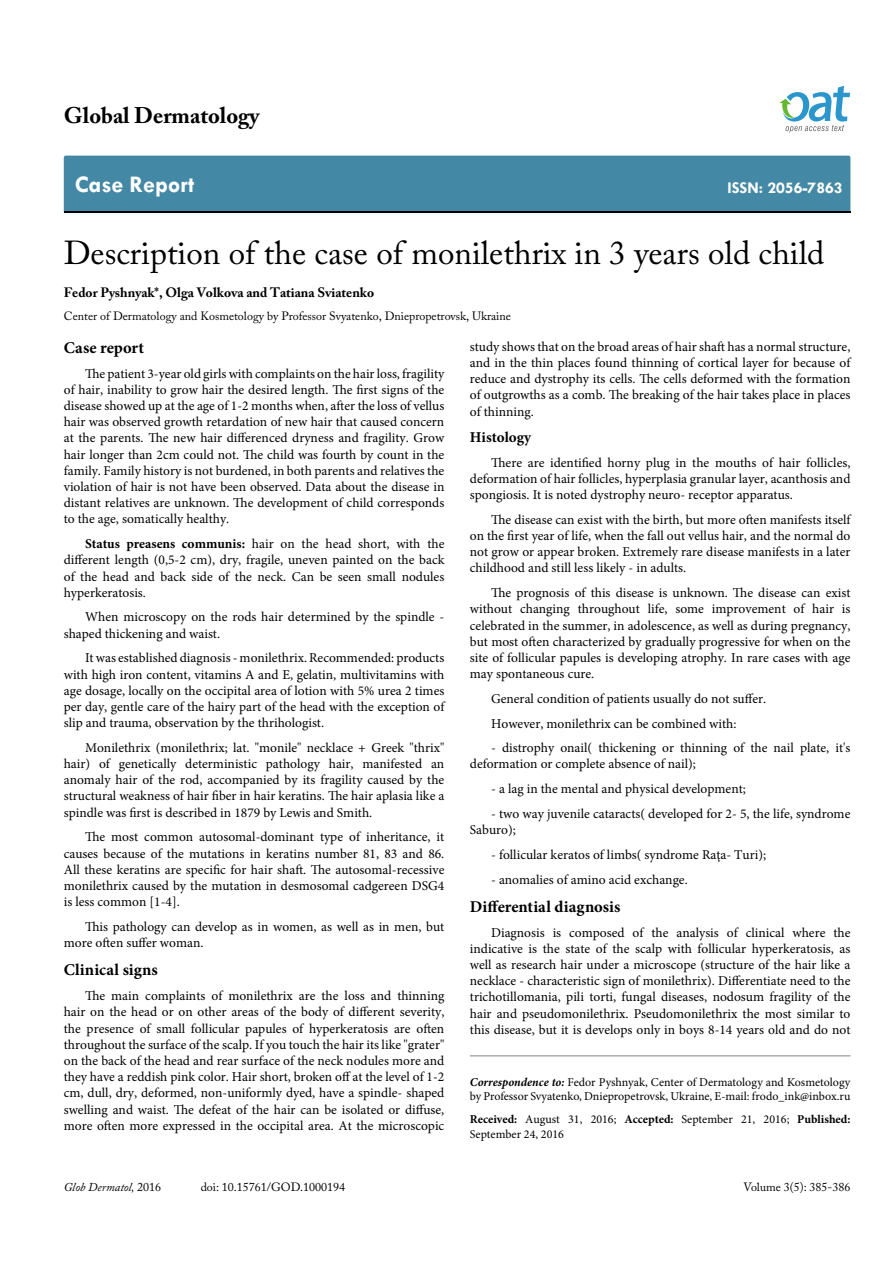
<style>
.page{position:relative;width:893px;height:1263px;background:#fff}
.page>*{position:absolute;margin:0;border:0;box-sizing:border-box;transform-origin:0 0}
.t1{font:33px "Adobe Caslon Pro";color:#000}
.t2{font:700 24px "Tw Cen";color:#fff}
.t3{font:700 22.5px "Adobe Caslon Pro";color:#000}
.t4{font:700 16.5px "Minion Pro";letter-spacing:.005em;color:#000}
.t5{font:700 16.5px "Tw Cen";color:#fff}
.t6{font:700 15px "Minion Pro";color:#000}
.t7{font:13.5px/16.2px "Minion Pro";color:#000;text-align:justify}
.t8{font:700 13.5px "Adobe Caslon Pro";color:#000}
.t9{font:12px/14.4px "Minion Pro";color:#000}
.t10{font:12px "Adobe Caslon Pro";color:#000}
.t11{font:italic 12px "Adobe Caslon Pro";color:#000}
.s1{font-weight:700}
.s2{font-weight:700;font-style:italic}
.s3{font-style:normal}
</style>
<div class="page">
<div style="left:64px;top:156px;width:786px;height:56px;background:#4389a5"></div>
<svg style="left:779px;top:86px;width:71px;height:47px"></svg>
<hr style="left:470px;top:1055px;width:380px;height:1px;background:#808285">
<h3 class="t3" style="left:64px;top:102px;width:197px">Global Dermatology</h3>
<h2 class="t2" style="left:75px;top:170px;width:121px">Case Report</h2>
<p class="t5" style="left:727px;top:178px;width:117px">ISSN: 2056-7863</p>
<h1 class="t1" style="left:64px;top:233px;width:762px">Description of the case of monilethrix in 3 years old child</h1>
<p class="t8" style="left:64px;top:284px;width:312px">Fedor Pyshnyak*, Olga Volkova and Tatiana Sviatenko</p>
<p class="t10" style="left:64px;top:308px;width:449px">Center of Dermatology and Kosmetology by Professor Svyatenko, Dniepropetrovsk, Ukraine</p>
<p class="t4" style="left:64px;top:336px;width:82px">Case report</p>
<p class="t7" style="left:64px;top:365px;width:382px;text-indent:21px">The patient 3-year old girls with complaints on the hair loss, fragility of hair, inability to grow hair the desired length. The first signs of the disease showed up at the age of 1-2 months when, after the loss of vellus hair was observed growth retardation of new hair that caused concern at the parents. The new hair differenced dryness and fragility. Grow hair longer than 2cm could not. The child was fourth by count in the family. Family history is not burdened, in both parents and relatives the violation of hair is not have been observed. Data about the disease in distant relatives are unknown. The development of child corresponds to the age, somatically healthy.</p>
<p class="t7" style="left:64px;top:536px;width:382px;text-indent:21px"><span class="s1">Status preasens communis:</span> hair on the head short, with the different length (0,5-2 cm), dry, fragile, uneven painted on the back of the head and back side of the neck. Can be seen small nodules hyperkeratosis.</p>
<p class="t7" style="left:64px;top:609px;width:382px;text-indent:21px">When microscopy on the rods hair determined by the spindle - shaped thickening and waist.</p>
<p class="t7" style="left:64px;top:650px;width:382px;text-indent:21px">It was established diagnosis - monilethrix. Recommended: products with high iron content, vitamins A and E, gelatin, multivitamins with age dosage, locally on the occipital area of lotion with 5% urea 2 times per day, gentle care of the hairy part of the head with the exception of slip and trauma, observation by the thrihologist.</p>
<p class="t7" style="left:64px;top:739px;width:382px;text-indent:21px">Monilethrix (monilethrix; lat. "monile" necklace + Greek "thrix" hair) of genetically deterministic pathology hair, manifested an anomaly hair of the rod, accompanied by its fragility caused by the structural weakness of hair fiber in hair keratins. The hair aplasia like a spindle was first is described in 1879 by Lewis and Smith.</p>
<p class="t7" style="left:64px;top:829px;width:382px;text-indent:21px">The most common autosomal-dominant type of inheritance, it causes because of the mutations in keratins number 81, 83 and 86.<br>All these keratins are specific for hair shaft. The autosomal-recessive monilethrix caused by the mutation in desmosomal cadgereen DSG4 is less common [1-4].</p>
<p class="t7" style="left:64px;top:918px;width:382px;text-indent:21px">This pathology can develop as in women, as well as in men, but more often suffer woman.</p>
<p class="t4" style="left:64px;top:958px;width:96px">Clinical signs</p>
<p class="t7" style="left:64px;top:988px;width:382px;text-indent:21px">The main complaints of monilethrix are the loss and thinning hair on the head or on other areas of the body of different severity, the presence of small follicular papules of hyperkeratosis are often throughout the surface of the scalp. If you touch the hair its like "grater" on the back of the head and rear surface of the neck nodules more and they have a reddish pink color. Hair short, broken off at the level of 1-2 cm, dull, dry, deformed, non-uniformly dyed, have a spindle- shaped swelling and waist. The defeat of the hair can be isolated or diffuse, more often more expressed in the occipital area. At the microscopic</p>
<p class="t7" style="left:470px;top:338px;width:382px">study shows that on the broad areas of hair shaft has a normal structure, and in the thin places found thinning of cortical layer for because of reduce and dystrophy its cells. The cells deformed with the formation of outgrowths as a comb. The breaking of the hair takes place in places of thinning.</p>
<p class="t6" style="left:470px;top:427px;width:63px">Histology</p>
<p class="t7" style="left:470px;top:454px;width:382px;text-indent:21px">There are identified horny plug in the mouths of hair follicles, deformation of hair follicles, hyperplasia granular layer, acanthosis and spongiosis. It is noted dystrophy neuro- receptor apparatus.</p>
<p class="t7" style="left:470px;top:511px;width:382px;text-indent:21px">The disease can exist with the birth, but more often manifests itself on the first year of life, when the fall out vellus hair, and the normal do not grow or appear broken. Extremely rare disease manifests in a later childhood and still less likely - in adults.</p>
<p class="t7" style="left:470px;top:585px;width:382px;text-indent:21px">The prognosis of this disease is unknown. The disease can exist without changing throughout life, some improvement of hair is celebrated in the summer, in adolescence, as well as during pregnancy, but most often characterized by gradually progressive for when on the site of follicular papules is developing atrophy. In rare cases with age may spontaneous cure.</p>
<p class="t7" style="left:491px;top:686px;width:277px;line-height:24.8px">General condition of patients usually do not suffer.<br>However, monilethrix can be combined with:</p>
<p class="t7" style="left:470px;top:740px;width:382px;text-indent:21px">- distrophy onail( thickening or thinning of the nail plate, it's deformation or complete absence of nail);</p>
<p class="t7" style="left:491px;top:781px;width:256px">- a lag in the mental and physical development;</p>
<p class="t7" style="left:470px;top:805px;width:382px;text-indent:21px">- two way juvenile cataracts( developed for 2- 5, the life, syndrome<br>Saburo);</p>
<p class="t7" style="left:491px;top:846px;width:276px">- follicular keratos of limbs( syndrome Raţa- Turi);</p>
<p class="t7" style="left:491px;top:871px;width:198px">- anomalies of amino acid exchange.</p>
<p class="t4" style="left:470px;top:895px;width:152px">Differential diagnosis</p>
<p class="t7" style="left:470px;top:924px;width:382px;text-indent:21px">Diagnosis is composed of the analysis of clinical where the indicative is the state of the scalp with follicular hyperkeratosis, as well as research hair under a microscope (structure of the hair like a necklace - characteristic sign of monilethrix). Differentiate need to the trichotillomania, pili torti, fungal diseases, nodosum fragility of the hair and pseudomonilethrix. Pseudomonilethrix the most similar to this disease, but it is develops only in boys 8-14 years old and do not</p>
<p class="t9" style="left:470px;top:1075px;width:382px"><span class="s2">Correspondence to:</span> Fedor Pyshnyak, Center of Dermatology and Kosmetology by Professor Svyatenko, Dniepropetrovsk, Ukraine, E-mail: frodo_ink@inbox.ru</p>
<p class="t9" style="left:470px;top:1112px;width:382px"><span class="s1">Received:</span> August 31, 2016; <span class="s1">Accepted:</span> September 21, 2016; <span class="s1">Published:<br></span>September 24, 2016</p>
<p class="t11" style="left:64px;top:1180px;width:99px">Glob Dermatol, <span class="s3">2016</span></p>
<p class="t10" style="left:201px;top:1180px;width:146px">doi: 10.15761/GOD.1000194</p>
<p class="t10" style="left:743px;top:1180px;width:108px">Volume 3(5): 385-386</p>
</div>
